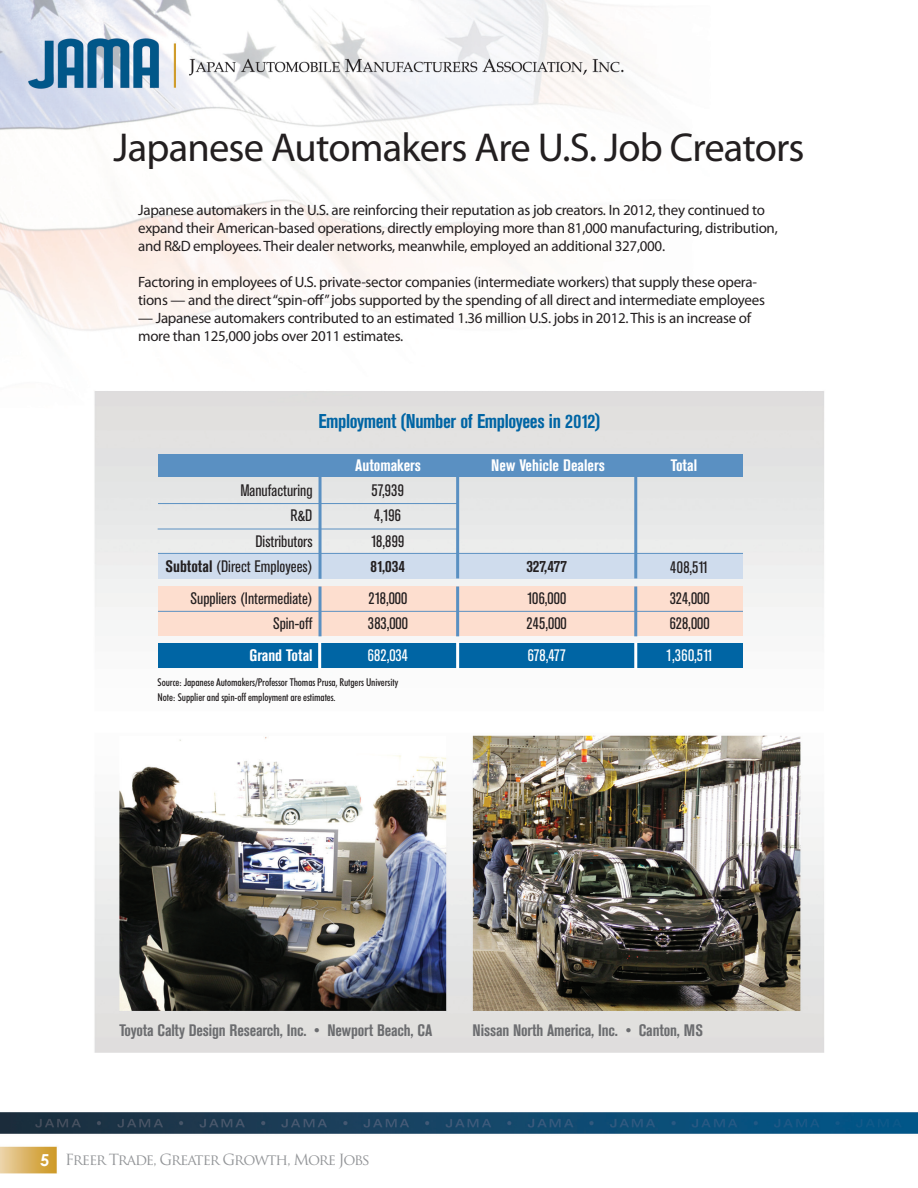
<style>
.page{position:relative;width:918px;height:1188px;background:#fff}
.page>*{position:absolute;margin:0;border:0;box-sizing:border-box;transform-origin:0 0}
.t1{font:40.5px "Myriad Pro";letter-spacing:-.02em;color:#231f20}
.t2{font:700 condensed 19.8px "Akzidenz Grotesk BE";letter-spacing:-.02em;color:#0065a4}
.t3{font:condensed 16.5px "Akzidenz Grotesk BE";color:#231f20}
.t4{font:700 condensed 16.5px "Akzidenz Grotesk BE";letter-spacing:-.01em;color:#6c6d70}
.t5{font:700 condensed 16.5px "Akzidenz Grotesk BE";color:#fff}
.t6{font:condensed 16.5px "Akzidenz Grotesk BE";color:#fff}
.t7{font:700 condensed 16.5px "Akzidenz Grotesk BE";color:#231f20}
.t8{font:700 16.5px "Century Gothic";color:#fff}
.t9{font:15px/18px "Myriad Pro";letter-spacing:-.02em;color:#231f20}
.t10{font:15px "Trajan Pro";letter-spacing:-.075em;color:#939598}
.t11{font:500 condensed 10.8px "Futura BT";letter-spacing:-.01em;color:#231f20}
.s1{font-weight:700}
</style>
<div class="page">
<img style="left:0;top:0;width:918px;height:1174px">
<div style="left:158px;top:586px;width:585px;height:50px;background:#fddecf"></div>
<div style="left:158px;top:554px;width:584px;height:24px;background:#cfdced"></div>
<div style="left:158px;top:454px;width:585px;height:23px;background:#5a90c2"></div>
<hr style="left:158px;top:503px;width:300px;height:1px;background:#5a90c2">
<hr style="left:158px;top:529px;width:300px;height:1px;background:#5a90c2">
<hr style="left:158px;top:553px;width:585px;height:1px;background:#5a90c2">
<hr style="left:319px;top:458px;width:3px;height:121px;background:#5a90c2">
<hr style="left:456px;top:458px;width:3px;height:120px;background:#5a90c2">
<hr style="left:634px;top:458px;width:3px;height:120px;background:#5a90c2">
<hr style="left:158px;top:611px;width:585px;height:1px;background:#5a90c2">
<hr style="left:319px;top:586px;width:3px;height:50px;background:#5a90c2">
<hr style="left:456px;top:586px;width:3px;height:50px;background:#5a90c2">
<hr style="left:634px;top:586px;width:3px;height:50px;background:#5a90c2">
<div style="left:158px;top:644px;width:585px;height:24px;background:#0065a4"></div>
<hr style="left:318px;top:642px;width:3px;height:27px;background:#fff">
<hr style="left:456px;top:642px;width:3px;height:27px;background:#fff">
<hr style="left:634px;top:643px;width:3px;height:26px;background:#fff">
<p class="t1" style="left:114px;top:122px;width:693px">Japanese Automakers Are U.S. Job Creators</p>
<p class="t9" style="left:138px;top:201px;width:641px">Japanese automakers in the U.S. are reinforcing their reputation as job creators. In 2012, they continued to expand their American-based operations, directly employing more than 81,000 manufacturing, distribution, and R&amp;D employees. Their dealer networks, meanwhile, employed an additional 327,000.</p>
<p class="t9" style="left:138px;top:273px;width:628px">Factoring in employees of U.S. private-sector companies (intermediate workers) that supply these opera&shy;tions — and the direct “spin-off” jobs supported by the spending of all direct and intermediate employees</p>
<p class="t9" style="left:138px;top:309px;width:615px">— Japanese automakers contributed to an estimated 1.36 million U.S. jobs in 2012. This is an increase of more than 125,000 jobs over 2011 estimates.</p>
<p class="t2" style="left:318px;top:410px;width:284px">Employment (Number of Employees in 2012)</p>
<p class="t5" style="left:355px;top:456px;width:67px">Automakers</p>
<p class="t5" style="left:491px;top:456px;width:115px">New Vehicle Dealers</p>
<p class="t5" style="left:671px;top:456px;width:28px">Total</p>
<p class="t3" style="left:240px;top:481px;width:74px">Manufacturing</p>
<p class="t3" style="left:291px;top:507px;width:23px">R&amp;D</p>
<p class="t3" style="left:255px;top:532px;width:59px">Distributors</p>
<p class="t3" style="left:166px;top:558px;width:148px"><span class="s1">Subtotal</span> (Direct Employees)</p>
<p class="t3" style="left:191px;top:589px;width:124px">Suppliers (Intermediate)</p>
<p class="t3" style="left:273px;top:614px;width:41px">Spin-off</p>
<p class="t3" style="left:372px;top:481px;width:34px">57,939</p>
<p class="t3" style="left:374px;top:507px;width:28px">4,196</p>
<p class="t3" style="left:371px;top:532px;width:35px">18,899</p>
<p class="t7" style="left:370px;top:557px;width:36px">81,034</p>
<p class="t7" style="left:526px;top:557px;width:42px">327,477</p>
<p class="t3" style="left:670px;top:558px;width:40px">408,511</p>
<p class="t3" style="left:368px;top:589px;width:40px">218,000</p>
<p class="t3" style="left:368px;top:614px;width:42px">383,000</p>
<p class="t3" style="left:527px;top:589px;width:41px">106,000</p>
<p class="t3" style="left:527px;top:614px;width:42px">245,000</p>
<p class="t3" style="left:670px;top:589px;width:41px">324,000</p>
<p class="t3" style="left:670px;top:614px;width:41px">628,000</p>
<p class="t5" style="left:250px;top:646px;width:65px">Grand Total</p>
<p class="t6" style="left:368px;top:646px;width:42px">682,034</p>
<p class="t6" style="left:528px;top:646px;width:40px">678,477</p>
<p class="t6" style="left:666px;top:646px;width:49px">1,360,511</p>
<p class="t11" style="left:158px;top:675px;width:242px">Source: Japanese Automakers/Professor Thomas Prusa, Rutgers University</p>
<p class="t11" style="left:158px;top:690px;width:180px">Note: Supplier and spin-off employment are estimates.</p>
<p class="t4" style="left:119px;top:1020px;width:314px">Toyota Calty Design Research, Inc. • Newport Beach, CA</p>
<p class="t4" style="left:473px;top:1020px;width:232px">Nissan North America, Inc. • Canton, MS</p>
<p class="t8" style="left:40px;top:1149px;width:11px">5</p>
<p class="t10" style="left:65px;top:1150px;width:306px">Freer Trade, Greater Growth, More Jobs</p>
</div>
